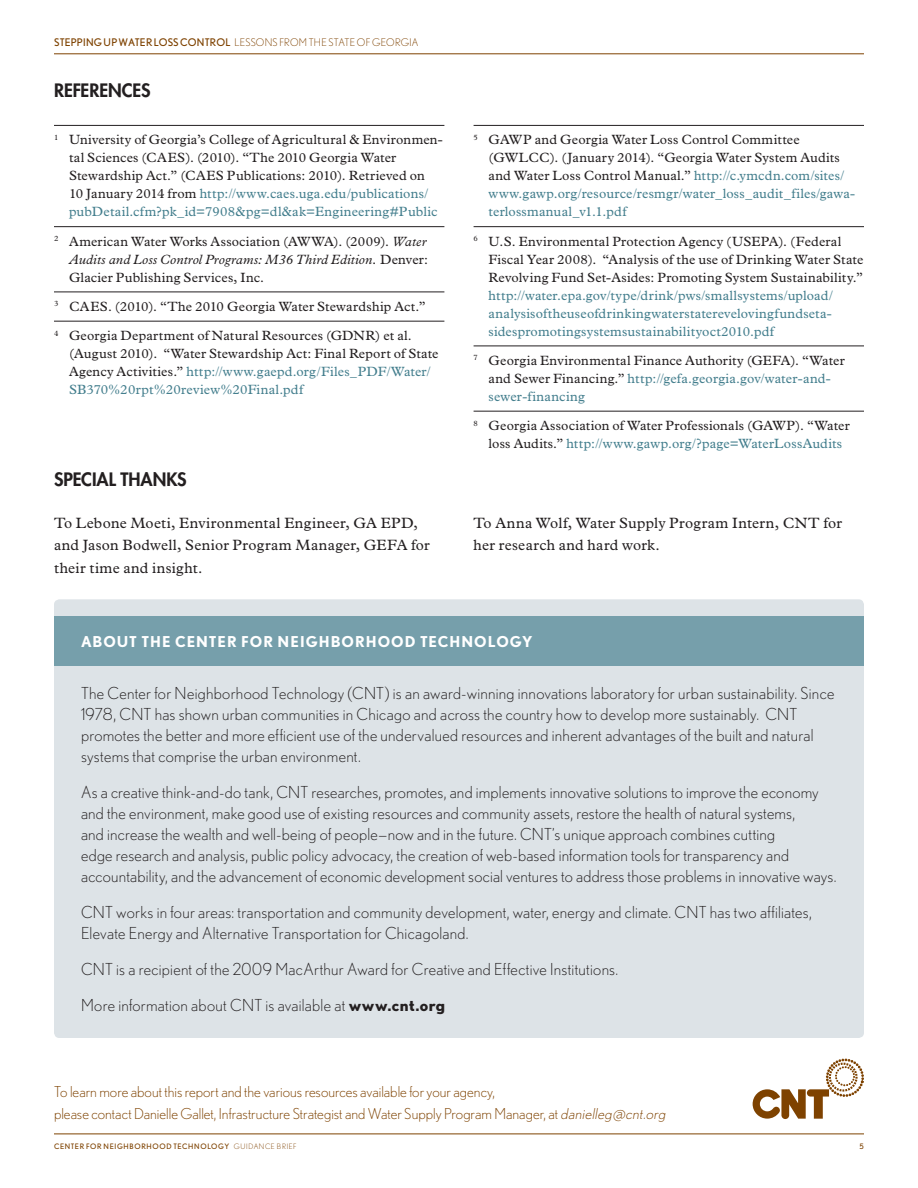
<style>
.page{position:relative;width:918px;height:1188px;background:#fff}
.page>*{position:absolute;margin:0;border:0;box-sizing:border-box;transform-origin:0 0}
.Chapter{font:800 18px "Futura Std";letter-spacing:-.005em;color:#231f20}
.Foot_Note{font:300 16.5px/21px "Nobel";letter-spacing:.015em;color:#231f20}
.Fore_more_info{font:300 15px/22.5px "Nobel";color:#7e4200}
.t1{font:15px/22.5px "Plantin";letter-spacing:.02em;color:#231f20}
.Subtitle{font:700 15px "Nobel";letter-spacing:.065em;color:#fff}
.Bullet{font:13.5px/18px "Plantin";letter-spacing:.015em;color:#231f20}
.t2{font:300 10.5px "Nobel";letter-spacing:.015em;color:#7e4200}
.t3{font:500 7.5px "Nobel";letter-spacing:.085em;color:#7e4200}
.s1{font-weight:500}
.s2{color:#437e8d}
.s3{font-style:italic}
.s4{font-weight:700}
.s5{font-weight:300}
</style>
<div class="page">
<hr style="left:54px;top:1134px;width:810px;height:1px;background:#7e4200">
<hr style="left:54px;top:54px;width:810px;height:1px;background:#7e4200">
<hr style="left:54px;top:125px;width:390px;height:1px;background:#231f20">
<hr style="left:54px;top:226px;width:390px;height:1px;background:#231f20">
<hr style="left:54px;top:292px;width:390px;height:1px;background:#231f20">
<hr style="left:54px;top:321px;width:390px;height:1px;background:#231f20">
<hr style="left:474px;top:125px;width:390px;height:1px;background:#231f20">
<hr style="left:474px;top:226px;width:390px;height:1px;background:#231f20">
<hr style="left:474px;top:346px;width:390px;height:1px;background:#231f20">
<hr style="left:474px;top:411px;width:390px;height:1px;background:#231f20">
<div style="left:54px;top:599px;width:810px;height:439px;background:#dde3e7;border-radius:5px"></div>
<div style="left:54px;top:616px;width:810px;height:50px;background:#769fab"></div>
<svg style="left:753px;top:1059px;width:111px;height:60px"></svg>
<p class="t2" style="left:54px;top:36px;width:366px"><span class="s1">STEPPING UP WATER LOSS CONTROL</span> LESSONS FROM THE STATE OF GEORGIA</p>
<p class="Chapter" style="left:54px;top:79px;width:98px">REFERENCES</p>
<p class="Bullet" style="left:69px;top:131px;width:375px;text-indent:-15px"><sup>1</sup> University of Georgia’s College of Agricultural &amp; Environmen&shy;tal Sciences (CAES). (2010). “The 2010 Georgia Water Stewardship Act.” (CAES Publications: 2010). Retrieved on<br>10 January 2014 from <span class="s2">http://www.caes.uga.edu/publications/ pubDetail.cfm?pk_id=7908&amp;pg=dl&amp;ak=Engineering#Public</span></p>
<p class="Bullet" style="left:69px;top:232px;width:361px;text-indent:-15px"><sup>2</sup> American Water Works Association (AWWA). (2009). <span class="s3">Water<br>Audits and Loss Control Programs: M36 Third Edition.</span> Denver:<br>Glacier Publishing Services, Inc.</p>
<p class="Bullet" style="left:54px;top:297px;width:373px"><sup>3</sup> CAES. (2010). “The 2010 Georgia Water Stewardship Act.”</p>
<p class="Bullet" style="left:69px;top:327px;width:371px;text-indent:-15px"><sup>4</sup> Georgia Department of Natural Resources (GDNR) et al. (August 2010). “Water Stewardship Act: Final Report of State Agency Activities.” <span class="s2">http://www.gaepd.org/Files_PDF/Water/ SB370%20rpt%20review%20Final.pdf</span></p>
<p class="Chapter" style="left:54px;top:468px;width:134px">SPECIAL THANKS</p>
<p class="Bullet" style="left:489px;top:131px;width:368px;text-indent:-15px"><sup>5</sup> GAWP and Georgia Water Loss Control Committee (GWLCC). (January 2014). “Georgia Water System Audits and Water Loss Control Manual.” <span class="s2">http://c.ymcdn.com/sites/ www.gawp.org/resource/resmgr/water_loss_audit_files/gawa&shy;terlossmanual_v1.1.pdf</span></p>
<p class="Bullet" style="left:489px;top:232px;width:376px;text-indent:-15px"><sup>6</sup> U.S. Environmental Protection Agency (USEPA). (Federal Fiscal Year 2008). “Analysis of the use of Drinking Water State Revolving Fund Set-Asides: Promoting System Sustainability.” <span class="s2">http://water.epa.gov/type/drink/pws/smallsystems/upload/ analysisoftheuseofdrinkingwaterstaterevelovingfundseta&shy;sidespromotingsystemsustainabilityoct2010.pdf</span></p>
<p class="Bullet" style="left:489px;top:351px;width:358px;text-indent:-15px"><sup>7</sup> Georgia Environmental Finance Authority (GEFA). “Water and Sewer Financing.” <span class="s2">http://gefa.georgia.gov/water-and&shy;sewer-financing</span></p>
<p class="Bullet" style="left:474px;top:417px;width:378px;text-align:center"><sup>8</sup> Georgia Association of Water Professionals (GAWP). “Water loss Audits.” <span class="s2">http://www.gawp.org/?page=WaterLossAudits</span></p>
<p class="t1" style="left:54px;top:512px;width:377px">To Lebone Moeti, Environmental Engineer, GA EPD, and Jason Bodwell, Senior Program Manager, GEFA for their time and insight.</p>
<p class="t1" style="left:474px;top:512px;width:370px">To Anna Wolf, Water Supply Program Intern, CNT for her research and hard work.</p>
<p class="Subtitle" style="left:81px;top:633px;width:453px">ABOUT THE CENTER FOR NEIGHBORHOOD TECHNOLOGY</p>
<p class="Foot_Note" style="left:81px;top:682px;width:755px">The Center for Neighborhood Technology (CNT) is an award-winning innovations laboratory for urban sustainability. Since 1978, CNT has shown urban communities in Chicago and across the country how to develop more sustainably. CNT promotes the better and more efficient use of the undervalued resources and inherent advantages of the built and natural systems that comprise the urban environment.</p>
<p class="Foot_Note" style="left:81px;top:781px;width:757px">As a creative think-and-do tank, CNT researches, promotes, and implements innovative solutions to improve the economy and the environment, make good use of existing resources and community assets, restore the health of natural systems,<br>and increase the wealth and well-being of people—now and in the future. CNT’s unique approach combines cutting<br>edge research and analysis, public policy advocacy, the creation of web-based information tools for transparency and accountability, and the advancement of economic development social ventures to address those problems in innovative ways.</p>
<p class="Foot_Note" style="left:81px;top:901px;width:732px">CNT works in four areas: transportation and community development, water, energy and climate. CNT has two affiliates,<br>Elevate Energy and Alternative Transportation for Chicagoland.</p>
<p class="Foot_Note" style="left:81px;top:958px;width:539px">CNT is a recipient of the 2009 MacArthur Award for Creative and Effective Institutions.</p>
<p class="Foot_Note" style="left:81px;top:994px;width:366px">More information about CNT is available at <span class="s4">www.cnt.org</span></p>
<p class="Fore_more_info" style="left:54px;top:1080px;width:616px">To learn more about this report and the various resources available for your agency,<br>please contact Danielle Gallet, Infrastructure Strategist and Water Supply Program Manager, at <span class="s3">danielleg@cnt.org</span></p>
<p class="t3" style="left:54px;top:1142px;width:244px">CENTER FOR NEIGHBORHOOD TECHNOLOGY <span class="s5">GUIDANCE BRIEF</span></p>
<p class="t3" style="left:860px;top:1142px;width:6px">5</p>
</div>
